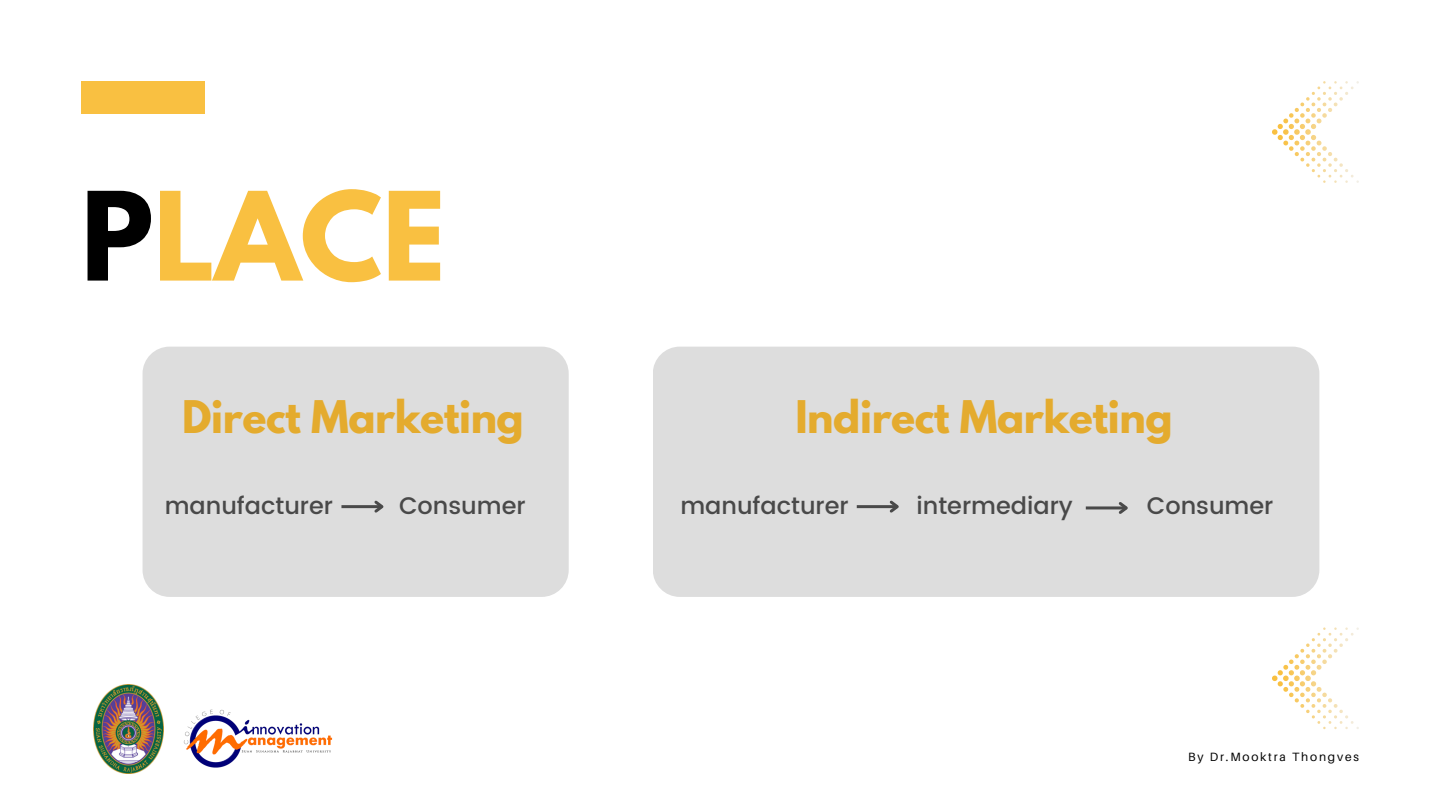
<style>
.page{position:relative;width:1440px;height:810px;background:#fff}
.page>*{position:absolute;margin:0;border:0;box-sizing:border-box;transform-origin:0 0}
.t1{font:700 108.8px "League Spartan";color:#f9c041}
.t2{font:700 39.9px "League Spartan";letter-spacing:-.01em;color:#e4ab2e}
.t3{font:500 24px "Poppins";color:#494949}
.t4{font:12px "Aileron";letter-spacing:.15em;color:#000}
.s1{color:#000}
</style>
<div class="page">
<svg style="left:1272px;top:627px;width:87px;height:102px"></svg>
<svg style="left:1272px;top:81px;width:87px;height:102px"></svg>
<div style="left:81px;top:81px;width:123px;height:33px;background:#f9c041"></div>
<div style="left:143px;top:347px;width:426px;height:250px;background:#ddd;border-radius:27px"></div>
<div style="left:653px;top:347px;width:666px;height:250px;background:#ddd;border-radius:27px"></div>
<hr style="left:341px;top:505px;width:41px;height:3px;background:#494949">
<svg style="left:372px;top:500px;width:12px;height:13px"></svg>
<hr style="left:857px;top:505px;width:40px;height:3px;background:#494949">
<svg style="left:887px;top:500px;width:12px;height:13px"></svg>
<hr style="left:1086px;top:506px;width:40px;height:3px;background:#494949">
<svg style="left:1116px;top:502px;width:12px;height:12px"></svg>
<img style="left:94px;top:684px;width:70px;height:90px">
<img style="left:183px;top:709px;width:150px;height:59px">
<p class="t1" style="left:81px;top:183px;width:366px"><span class="s1">P</span>LACE</p>
<p class="t2" style="left:182px;top:397px;width:343px">Direct Marketing</p>
<p class="t2" style="left:795px;top:397px;width:379px">Indirect Marketing</p>
<p class="t3" style="left:165px;top:492px;width:170px">manufacturer</p>
<p class="t3" style="left:399px;top:492px;width:128px">Consumer</p>
<p class="t3" style="left:680px;top:492px;width:170px">manufacturer</p>
<p class="t3" style="left:917px;top:492px;width:158px">intermediary</p>
<p class="t3" style="left:1147px;top:492px;width:128px">Consumer</p>
<p class="t4" style="left:1188px;top:749px;width:172px">By Dr.Mooktra Thongves</p>
</div>
